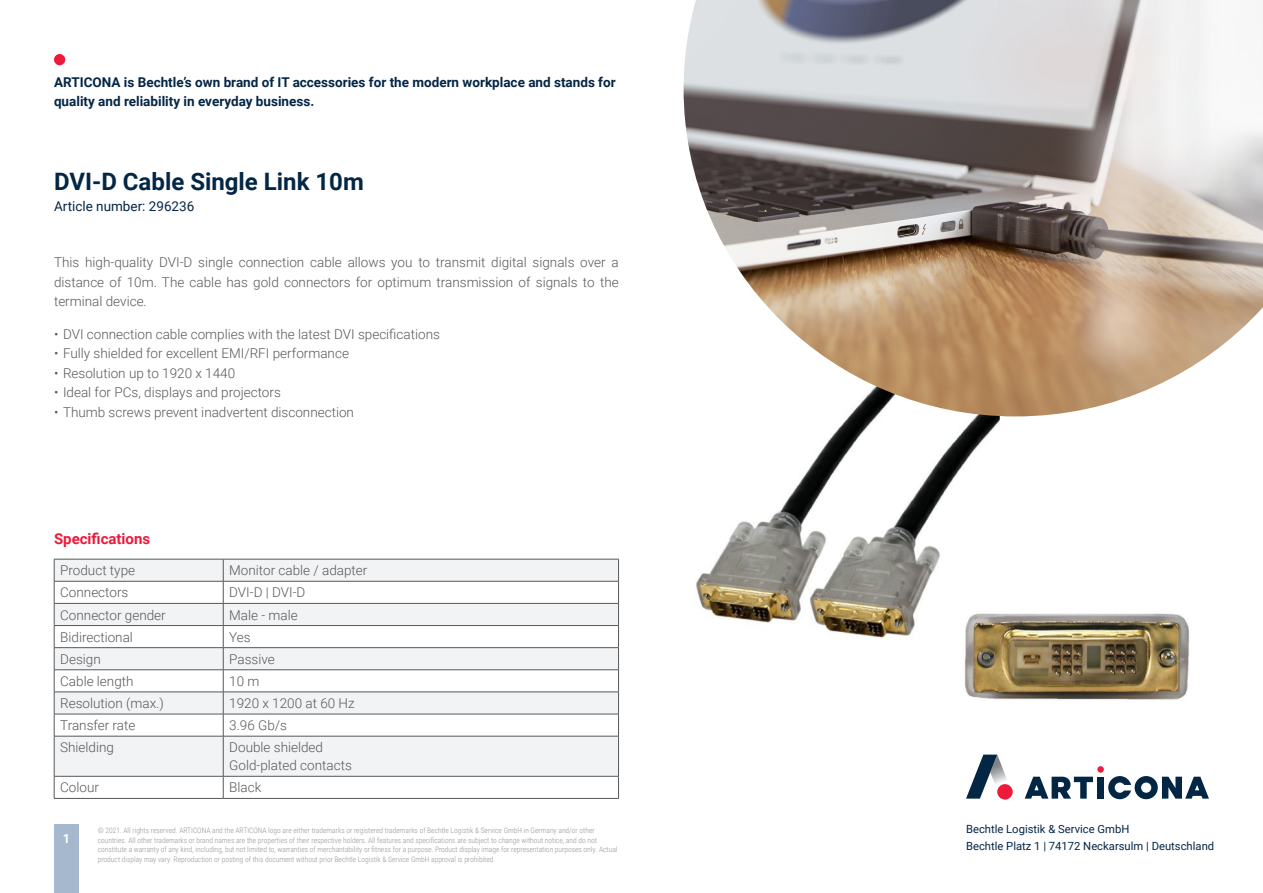
<style>
.page{position:relative;width:1263px;height:893px;background:#fff}
.page>*{position:absolute;margin:0;border:0;box-sizing:border-box;transform-origin:0 0}
.t1{font:700 24px "Roboto";color:#042645}
.t2{font:700 15px "Roboto";color:#ed1a3a}
.t3{font:300 13.5px/19.5px "Roboto";color:#57585a;text-align:justify}
.t4{font:700 13.5px/19.5px "Roboto";color:#042645}
.t5{font:13.5px "Roboto";color:#042645}
.t6{font:700 12.75px "Roboto";color:#fff}
.t7{font:11.25px/16.5px "Roboto";color:#042645}
.t8{font:300 7.5px/9.8px "Roboto Condensed";color:#939598}
</style>
<div class="page">
<img style="left:695px;top:416px;width:305px;height:224px">
<img style="left:953px;top:605px;width:236px;height:95px">
<div style="left:54px;top:825px;width:25px;height:68px;background:#a5b8cd"></div>
<div style="left:54px;top:54px;width:11px;height:11px;background:#ed1a3a;border-radius:50%"></div>
<div style="left:1097px;top:766px;width:7px;height:7px;background:#ed1a3a;border-radius:50%"></div>
<svg style="left:1025px;top:777px;width:68px;height:22px"></svg>
<div style="left:1097px;top:777px;width:7px;height:22px;background:#042645"></div>
<svg style="left:1108px;top:776px;width:101px;height:23px"></svg>
<svg style="left:966px;top:755px;width:47px;height:44px"></svg>
<div style="left:997px;top:784px;width:16px;height:15px;background:#ed1a3a;border-radius:50%"></div>
<img style="left:684px;top:0;width:579px;height:416px">
<div style="left:55px;top:737px;width:563px;height:39px;background:#f2f3f4"></div>
<svg style="left:54px;top:559px;width:565px;height:177px"></svg>
<hr style="left:54px;top:736px;width:169px;height:1px;background:#57585a">
<hr style="left:54px;top:736px;width:1px;height:40px;background:#57585a">
<hr style="left:223px;top:736px;width:396px;height:1px;background:#57585a">
<hr style="left:223px;top:736px;width:1px;height:40px;background:#57585a">
<hr style="left:618px;top:736px;width:1px;height:40px;background:#57585a">
<hr style="left:54px;top:776px;width:169px;height:1px;background:#57585a">
<svg style="left:54px;top:776px;width:1px;height:22px"></svg>
<hr style="left:223px;top:776px;width:396px;height:1px;background:#57585a">
<svg style="left:223px;top:776px;width:1px;height:22px"></svg>
<svg style="left:618px;top:776px;width:1px;height:22px"></svg>
<hr style="left:54px;top:798px;width:169px;height:1px;background:#57585a">
<hr style="left:223px;top:798px;width:396px;height:1px;background:#57585a">
<p class="t4" style="left:54px;top:72px;width:563px">ARTICONA is Bechtle’s own brand of IT accessories for the modern workplace and stands for quality and reliability in everyday business.</p>
<h1 class="t1" style="left:54px;top:165px;width:311px">DVI-D Cable Single Link 10m</h1>
<p class="t5" style="left:54px;top:197px;width:142px">Article number: 296236</p>
<p class="t3" style="left:54px;top:252px;width:566px">This high-quality DVI-D single connection cable allows you to transmit digital signals over a distance of 10m. The cable has gold connectors for optimum transmission of signals to the terminal device.</p>
<p class="t3" style="left:54px;top:324px;width:387px">• DVI connection cable complies with the latest DVI specifications</p>
<p class="t3" style="left:54px;top:343px;width:296px">• Fully shielded for excellent EMI/RFI performance</p>
<p class="t3" style="left:54px;top:363px;width:183px">• Resolution up to 1920 x 1440</p>
<p class="t3" style="left:54px;top:382px;width:228px">• Ideal for PCs, displays and projectors</p>
<p class="t3" style="left:54px;top:402px;width:302px">• Thumb screws prevent inadvertent disconnection</p>
<p class="t2" style="left:54px;top:529px;width:98px">Specifications</p>
<p class="t3" style="left:60px;top:560px;width:76px">Product type</p>
<p class="t3" style="left:229px;top:560px;width:140px">Monitor cable / adapter</p>
<p class="t3" style="left:60px;top:582px;width:70px">Connectors</p>
<p class="t3" style="left:229px;top:582px;width:78px">DVI-D | DVI-D</p>
<p class="t3" style="left:60px;top:604px;width:107px">Connector gender</p>
<p class="t3" style="left:229px;top:604px;width:70px">Male - male</p>
<p class="t3" style="left:60px;top:627px;width:74px">Bidirectional</p>
<p class="t3" style="left:229px;top:627px;width:23px">Yes</p>
<p class="t3" style="left:60px;top:649px;width:42px">Design</p>
<p class="t3" style="left:229px;top:649px;width:47px">Passive</p>
<p class="t3" style="left:60px;top:671px;width:75px">Cable length</p>
<p class="t3" style="left:229px;top:671px;width:32px">10 m</p>
<p class="t3" style="left:60px;top:693px;width:105px">Resolution (max.)</p>
<p class="t3" style="left:229px;top:693px;width:127px">1920 x 1200 at 60 Hz</p>
<p class="t3" style="left:60px;top:715px;width:77px">Transfer rate</p>
<p class="t3" style="left:229px;top:715px;width:59px">3.96 Gb/s</p>
<p class="t3" style="left:60px;top:737px;width:55px">Shielding</p>
<p class="t3" style="left:229px;top:738px;width:124px;line-height:18px">Double shielded<br>Gold-plated contacts</p>
<p class="t3" style="left:60px;top:777px;width:40px">Colour</p>
<p class="t3" style="left:229px;top:777px;width:34px">Black</p>
<p class="t6" style="left:63px;top:829px;width:9px">1</p>
<p class="t7" style="left:966px;top:821px;width:250px">Bechtle Logistik &amp; Service GmbH<br>Bechtle Platz 1 | 74172 Neckarsulm | Deutschland</p>
<p class="t8" style="left:98px;top:825px;width:521px">© 2021. All rights reserved. ARTICONA and the ARTICONA logo are either trademarks or registered trademarks of Bechtle Logistik &amp; Service GmbH in Germany and/or other countries. All other trademarks or brand names are the properties of their respective holders. All features and specifications are subject to change without notice, and do not constitute a warranty of any kind, including, but not limited to, warranties of merchantability or fitness for a purpose. Product display image for representation purposes only. Actual product display may vary. Reproduction or posting of this document without prior Bechtle Logistik &amp; Service GmbH approval is prohibited.</p>
</div>
